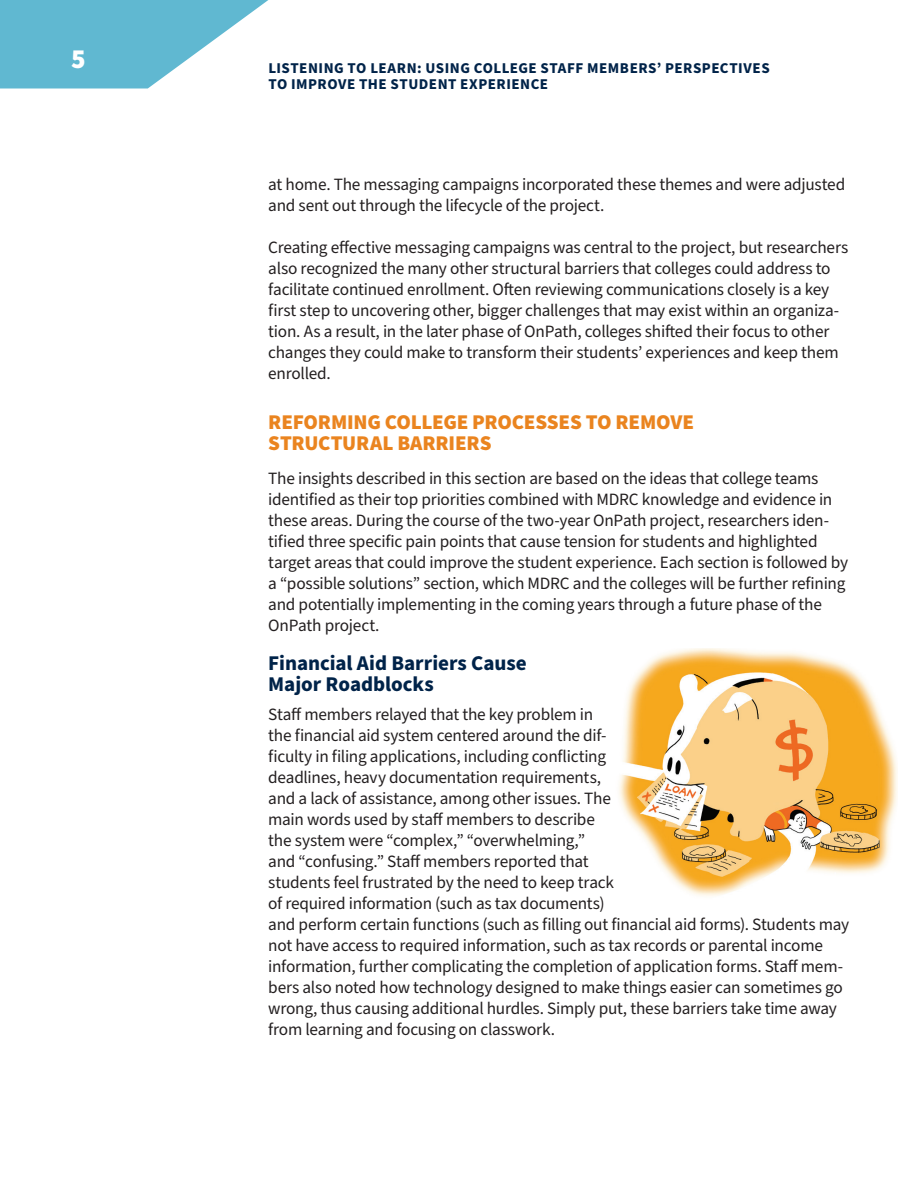
<style>
.page{position:relative;width:918px;height:1188px;background:#fff}
.page>*{position:absolute;margin:0;border:0;box-sizing:border-box;transform-origin:0 0}
.t1{font:900 27px "Source Sans Pro";color:#fff}
.Subhead_A{font:900 21px/21px "Source Sans Pro";letter-spacing:-.01em;color:#ea841f}
.Subhead_B{font:700 21px/21px "Source Sans Pro";color:#002349}
.Body_Text{font:17.25px/21px "Source Sans Pro";letter-spacing:-.015em;color:#231f20}
.t2{font:700 15px/16.5px "Source Sans Pro";letter-spacing:.035em;color:#002349}
</style>
<div class="page">
<svg style="left:0;top:0;width:268px;height:88px"></svg>
<img style="left:619px;top:648px;width:279px;height:248px">
<h1 class="t1" style="left:71px;top:40px;width:16px">5</h1>
<p class="t2" style="left:268px;top:60px;width:503px">LISTENING TO LEARN: USING COLLEGE STAFF MEMBERS’ PERSPECTIVES<br>TO IMPROVE THE STUDENT EXPERIENCE</p>
<p class="Body_Text" style="left:268px;top:175px;width:579px">at home. The messaging campaigns incorporated these themes and were adjusted and sent out through the lifecycle of the project.</p>
<p class="Body_Text" style="left:268px;top:238px;width:581px">Creating effective messaging campaigns was central to the project, but researchers also recognized the many other structural barriers that colleges could address to facilitate continued enrollment. Often reviewing communications closely is a key first step to uncovering other, bigger challenges that may exist within an organiza&shy;tion. As a result, in the later phase of OnPath, colleges shifted their focus to other changes they could make to transform their students’ experiences and keep them enrolled.</p>
<p class="Subhead_A" style="left:268px;top:412px;width:427px">REFORMING COLLEGE PROCESSES TO REMOVE<br>STRUCTURAL BARRIERS</p>
<p class="Body_Text" style="left:268px;top:469px;width:581px">The insights described in this section are based on the ideas that college teams identified as their top priorities combined with MDRC knowledge and evidence in these areas. During the course of the two-year OnPath project, researchers iden&shy;tified three specific pain points that cause tension for students and highlighted target areas that could improve the student experience. Each section is followed by a “possible solutions” section, which MDRC and the colleges will be further refining and potentially implementing in the coming years through a future phase of the OnPath project.</p>
<p class="Subhead_B" style="left:268px;top:654px;width:260px">Financial Aid Barriers Cause<br>Major Roadblocks</p>
<p class="Body_Text" style="left:268px;top:704px;width:583px">Staff members relayed that the key problem in<br>the financial aid system centered around the dif-<br>ficulty in filing applications, including conflicting<br>deadlines, heavy documentation requirements,<br>and a lack of assistance, among other issues. The<br>main words used by staff members to describe<br>the system were “complex,” “overwhelming,”<br>and “confusing.” Staff members reported that<br>students feel frustrated by the need to keep track<br>of required information (such as tax documents)<br>and perform certain functions (such as filling out financial aid forms). Students may not have access to required information, such as tax records or parental income information, further complicating the completion of application forms. Staff mem&shy;bers also noted how technology designed to make things easier can sometimes go wrong, thus causing additional hurdles. Simply put, these barriers take time away from learning and focusing on classwork.</p>
</div>
